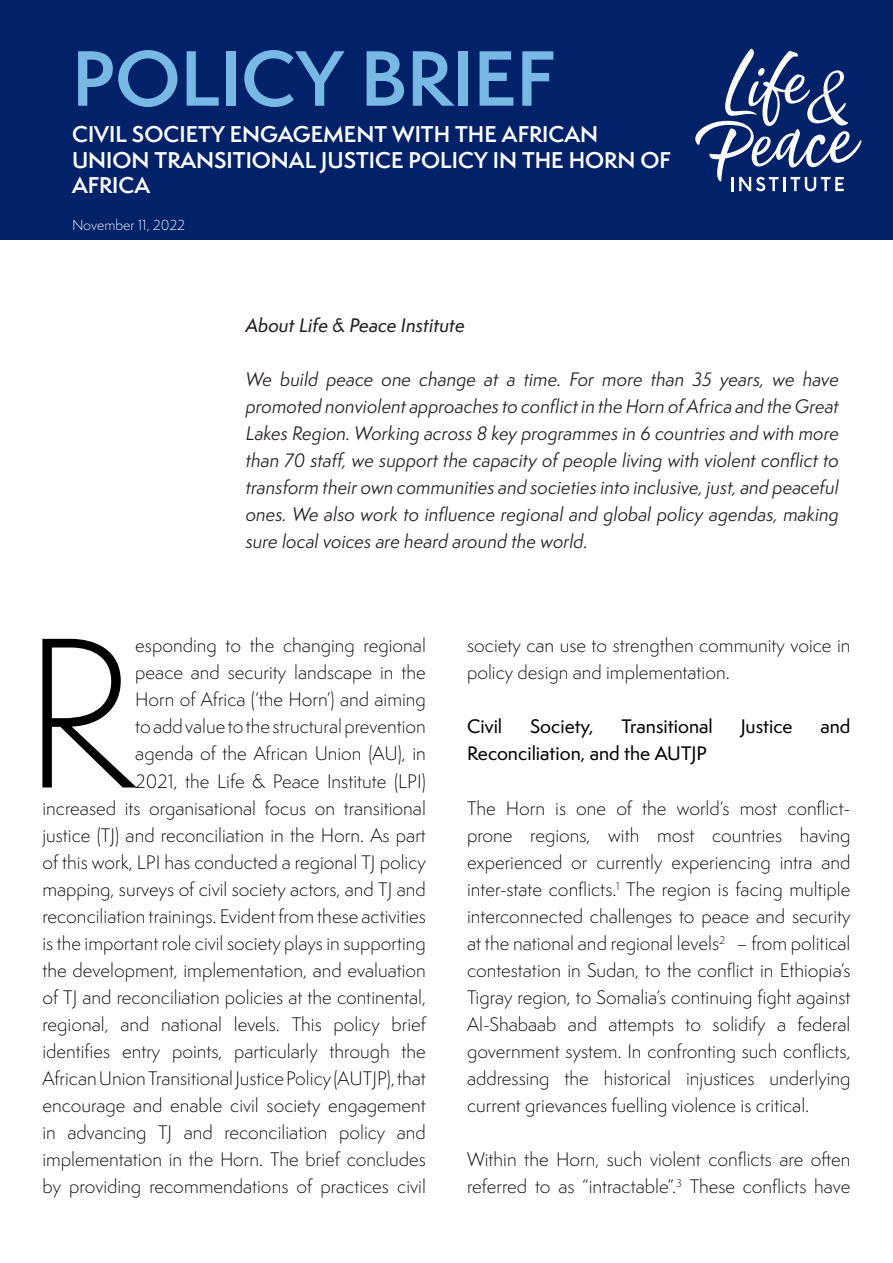
<style>
.page{position:relative;width:893px;height:1263px;background:#fff}
.page>*{position:absolute;margin:0;border:0;box-sizing:border-box;transform-origin:0 0}
.t1{font:300 196.35px "Semplicita Pro";color:#000}
.t2{font:600 72px "Semplicita Pro";color:#78b8e5}
.t3{font:600 21px/25.2px "Semplicita Pro";color:#fff}
.t4{font:300 18px/27px "Semplicita Pro";color:#000}
.t5{font:italic 18px/27px "Semplicita Pro";color:#231f20;text-align:justify}
.t6{font:500 18px "Semplicita Pro";color:#000}
.t7{font:18px "Semplicita Pro Med It";color:#231f20}
.t8{font:300 13.5px "Semplicita Pro";color:#fff}
</style>
<div class="page">
<div style="left:0;top:0;width:893px;height:240px;background:#012169"></div>
<svg style="left:695px;top:49px;width:166px;height:142px"></svg>
<p class="t2" style="left:72px;top:26px;width:485px">POLICY BRIEF</p>
<p class="t3" style="left:72px;top:122px;width:600px">CIVIL SOCIETY ENGAGEMENT WITH THE AFRICAN<br>UNION TRANSITIONAL JUSTICE POLICY IN THE HORN OF<br>AFRICA</p>
<p class="t8" style="left:72px;top:216px;width:115px">November 11, 2022</p>
<p class="t7" style="left:246px;top:312px;width:221px">About Life &amp; Peace Institute</p>
<p class="t5" style="left:246px;top:365px;width:595px">We build peace one change at a time. For more than 35 years, we have promoted nonviolent approaches to conflict in the Horn of Africa and the Great Lakes Region. Working across 8 key programmes in 6 countries and with more than 70 staff, we support the capacity of people living with violent conflict to transform their own communities and societies into inclusive, just, and peaceful ones. We also work to influence regional and global policy agendas, making sure local voices are heard around the world.</p>
<p class="t4" style="left:42px;top:632px;width:385px;text-align:right">esponding to the changing regional<br>peace and security landscape in the<br>Horn of Africa (‘the Horn’) and aiming<br>to add value to the structural prevention<br>agenda of the African Union (AU), in<br>2021, the Life &amp; Peace Institute (LPI)<br>increased its organisational focus on transitional justice (TJ) and reconciliation in the Horn. As part of this work, LPI has conducted a regional TJ policy mapping, surveys of civil society actors, and TJ and reconciliation trainings. Evident from these activities is the important role civil society plays in supporting the development, implementation, and evaluation of TJ and reconciliation policies at the continental, regional, and national levels. This policy brief identifies entry points, particularly through the African Union Transitional Justice Policy (AUTJP), that encourage and enable civil society engagement in advancing TJ and reconciliation policy and implementation in the Horn. The brief concludes by providing recommendations of practices civil</p>
<p class="t1" style="left:22px;top:583px;width:115px">R</p>
<p class="t4" style="left:467px;top:632px;width:385px">society can use to strengthen community voice in policy design and implementation.</p>
<p class="t6" style="left:467px;top:714px;width:37px">Civil</p>
<p class="t6" style="left:530px;top:714px;width:65px">Society,</p>
<p class="t6" style="left:622px;top:714px;width:93px">Transitional</p>
<p class="t6" style="left:741px;top:714px;width:53px">Justice</p>
<p class="t6" style="left:820px;top:714px;width:32px">and</p>
<p class="t6" style="left:467px;top:741px;width:241px">Reconciliation, and the AUTJP</p>
<p class="t4" style="left:467px;top:794px;width:385px;text-align:justify">The Horn is one of the world’s most conflict&shy;prone regions, with most countries having experienced or currently experiencing intra and inter-state conflicts.<sup>1</sup> The region is facing multiple interconnected challenges to peace and security at the national and regional levels<sup>2</sup> – from political contestation in Sudan, to the conflict in Ethiopia’s Tigray region, to Somalia’s continuing fight against Al-Shabaab and attempts to solidify a federal government system. In confronting such conflicts, addressing the historical injustices underlying current grievances fuelling violence is critical.</p>
<p class="t4" style="left:467px;top:1145px;width:385px">Within the Horn, such violent conflicts are often referred to as “intractable”.<sup>3</sup> These conflicts have</p>
</div>
